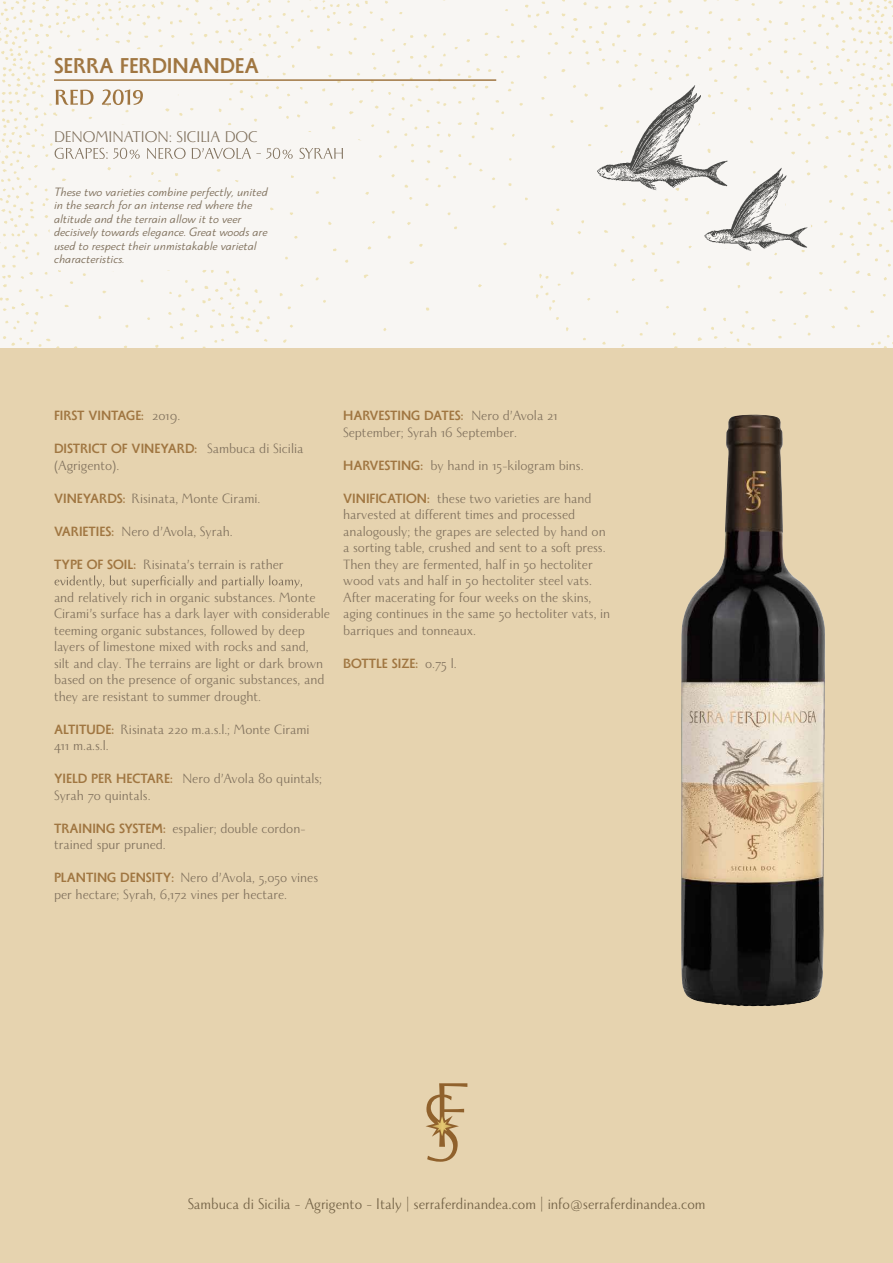
<style>
.page{position:relative;width:893px;height:1263px;background:#fff}
.page>*{position:absolute;margin:0;border:0;box-sizing:border-box;transform-origin:0 0}
.t1{font:700 24px "Monterchi Sans";color:#a07641}
.t2{font:17.25px "Monterchi";color:#817868}
.t3{font:17.25px "Monterchi";color:#80715d}
.t4{font:15px/16.5px "Monterchi Text";color:#80715d}
.t5{font:700 15px "Monterchi Sans";color:#a07641}
.t6{font:italic 13.5px/13.5px "Monterchi Sans";color:#80715d}
.s1{font-family:"Monterchi Text";font-weight:400;color:#80715d}
.s2{font-family:"Monterchi Sans";font-weight:700;color:#a07641}
</style>
<div class="page">
<div style="left:0;top:0;width:893px;height:349px;background:#f8f6f3"></div>
<div style="left:0;top:349px;width:893px;height:914px;background:#e6d3af"></div>
<hr style="left:54px;top:79px;width:442px;height:2px;background:#a07641">
<svg style="left:46px;top:47px;width:222px;height:66px"></svg>
<div style="left:589px;top:79px;width:227px;height:179px;background:#f8f6f3"></div>
<img style="left:594px;top:83px;width:136px;height:110px">
<img style="left:702px;top:165px;width:108px;height:88px">
<svg style="left:52px;top:122px;width:316px;height:46px"></svg>
<div style="left:46px;top:180px;width:230px;height:92px;background:#f8f6f3"></div>
<svg style="left:55px;top:575px;width:247px;height:14px"></svg>
<img style="left:681px;top:414px;width:144px;height:592px">
<svg style="left:426px;top:1083px;width:41px;height:79px"></svg>
<h1 class="t1" style="left:54px;top:50px;width:207px">SERRA FERDINANDEA</h1>
<p class="t3" style="left:54px;top:125px;width:205px">DENOMINATION: SICILIA DOC</p>
<p class="t6" style="left:54px;top:184px;width:215px">These two varieties combine perfectly, united in the search for an intense red where the altitude and the terrain allow it to veer decisively towards elegance. Great woods are used to respect their unmistakable varietal characteristics.</p>
<p class="t5" style="left:54px;top:406px;width:128px">FIRST VINTAGE: <span class="s1">2019.</span></p>
<p class="t5" style="left:54px;top:439px;width:251px">DISTRICT OF VINEYARD: <span class="s1">Sambuca di Sicilia</span></p>
<p class="t4" style="left:54px;top:456px;width:67px">(Agrigento).</p>
<p class="t4" style="left:54px;top:489px;width:208px"><span class="s2">VINEYARDS:</span> Risinata, Monte Cirami.</p>
<p class="t4" style="left:54px;top:522px;width:180px"><span class="s2">VARIETIES:</span> Nero d’Avola, Syrah.</p>
<p class="t4" style="left:54px;top:547px;width:263px;line-height:33px"><span class="s2">TYPE OF SOIL:</span> Risinata’s terrain is rather<br>and relatively rich in organic substances. Monte</p>
<p class="t4" style="left:54px;top:605px;width:278px">Cirami’s surface has a dark layer with considerable teeming organic substances, followed by deep layers of limestone mixed with rocks and sand,<br>silt and clay. The terrains are light or dark brown based on the presence of organic substances, and they are resistant to summer drought.</p>
<p class="t4" style="left:54px;top:720px;width:257px"><span class="s2">ALTITUDE:</span> Risinata 220 m.a.s.l.; Monte Cirami<br>411 m.a.s.l.</p>
<p class="t4" style="left:54px;top:770px;width:270px"><span class="s2">YIELD PER HECTARE:</span> Nero d’Avola 80 quintals;<br>Syrah 70 quintals.</p>
<p class="t4" style="left:54px;top:819px;width:253px"><span class="s2">TRAINING SYSTEM:</span> espalier; double cordon&shy;trained spur pruned.</p>
<p class="t4" style="left:54px;top:869px;width:266px"><span class="s2">PLANTING DENSITY:</span> Nero d’Avola, 5,050 vines per hectare; Syrah, 6,172 vines per hectare.</p>
<p class="t5" style="left:343px;top:406px;width:216px">HARVESTING DATES: <span class="s1">Nero d’Avola 21</span></p>
<p class="t4" style="left:343px;top:423px;width:175px">September; Syrah 16 September.</p>
<p class="t4" style="left:343px;top:456px;width:242px"><span class="s2">HARVESTING:</span> by hand in 15-kilogram bins.</p>
<p class="t4" style="left:343px;top:489px;width:269px"><span class="s2">VINIFICATION:</span> these two varieties are hand harvested at different times and processed analogously; the grapes are selected by hand on a sorting table, crushed and sent to a soft press.<br>Then they are fermented, half in 50 hectoliter wood vats and half in 50 hectoliter steel vats.<br>After macerating for four weeks on the skins, aging continues in the same 50 hectoliter vats, in barriques and tonneaux.</p>
<p class="t5" style="left:343px;top:653px;width:115px">BOTTLE SIZE: <span class="s1">0.75 l.</span></p>
<p class="t2" style="left:188px;top:1191px;width:519px">Sambuca di Sicilia - Agrigento - Italy | serraferdinandea.com | info@serraferdinandea.com</p>
</div>
